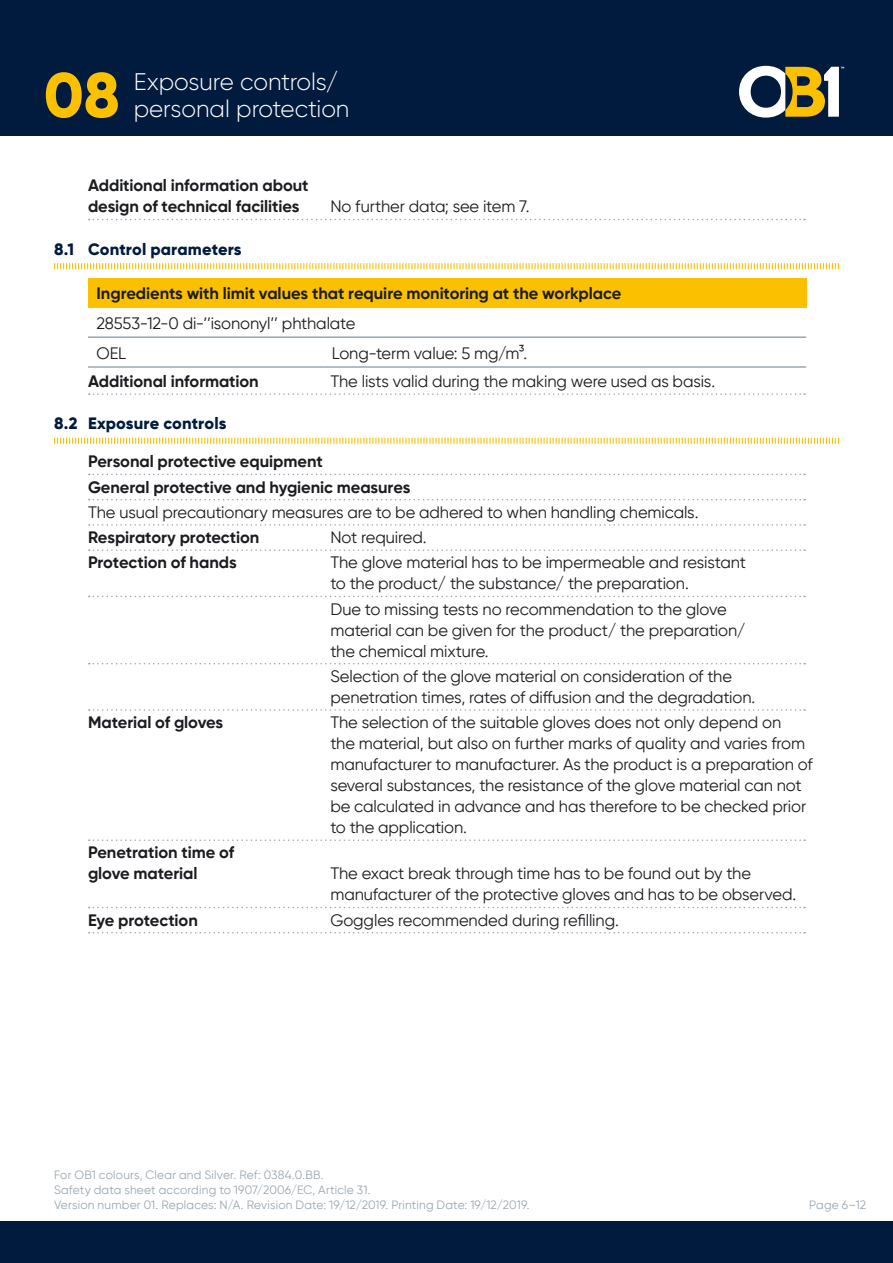
<style>
.page{position:relative;width:893px;height:1263px;background:#fff}
.page>*{position:absolute;margin:0;border:0;box-sizing:border-box;transform-origin:0 0}
.t1{font:800 63px "Gilroy";color:#fbc100}
.Main_Section{font:300 24px/27px "Gilroy";letter-spacing:-.005em;color:#fff}
.Subset{font:16.5px/21px "Gilroy";letter-spacing:-.005em;color:#1b1c20}
.Subset-2{font:700 16.5px/21px "Gilroy";letter-spacing:-.005em;color:#1b1c20}
.Table{font:700 16.5px "Gilroy";letter-spacing:-.005em;color:#1b1c20}
.Table-2{font:16.5px "Gilroy";letter-spacing:-.005em;color:#1b1c20}
.Section{font:800 16.5px "Gilroy";letter-spacing:.005em;color:#001b3e}
.t2{font:12px/15px "Gilroy";letter-spacing:.015em;color:#9aa7b0}
</style>
<div class="page">
<div style="left:0;top:0;width:893px;height:136px;background:#001b3e"></div>
<svg style="left:739px;top:66px;width:105px;height:52px"></svg>
<div style="left:0;top:1222px;width:893px;height:41px;background:#001b3e"></div>
<svg style="left:89px;top:219px;width:716px;height:1px"></svg>
<svg style="left:54px;top:263px;width:785px;height:7px"></svg>
<svg style="left:89px;top:393px;width:716px;height:2px"></svg>
<svg style="left:54px;top:437px;width:785px;height:7px"></svg>
<svg style="left:89px;top:474px;width:716px;height:1px"></svg>
<svg style="left:89px;top:499px;width:716px;height:1px"></svg>
<svg style="left:89px;top:524px;width:716px;height:2px"></svg>
<svg style="left:89px;top:549px;width:716px;height:2px"></svg>
<svg style="left:89px;top:596px;width:716px;height:1px"></svg>
<svg style="left:89px;top:663px;width:716px;height:1px"></svg>
<svg style="left:89px;top:709px;width:716px;height:2px"></svg>
<svg style="left:89px;top:839px;width:716px;height:2px"></svg>
<svg style="left:89px;top:907px;width:716px;height:1px"></svg>
<svg style="left:89px;top:932px;width:716px;height:1px"></svg>
<div style="left:88px;top:278px;width:718px;height:29px;background:#fbc100"></div>
<hr style="left:88px;top:336px;width:235px;height:2px;background:#9aa7b0">
<hr style="left:323px;top:336px;width:483px;height:2px;background:#9aa7b0">
<hr style="left:88px;top:366px;width:235px;height:2px;background:#9aa7b0">
<hr style="left:323px;top:366px;width:483px;height:2px;background:#9aa7b0">
<p class="t1" style="left:44px;top:55px;width:77px">08</p>
<p class="Main_Section" style="left:134px;top:68px;width:217px">Exposure controls/ personal protection</p>
<p class="Subset-2" style="left:88px;top:175px;width:222px">Additional information about design of technical facilities</p>
<p class="Subset" style="left:330px;top:196px;width:201px">No further data; see item 7.</p>
<p class="Section" style="left:54px;top:238px;width:189px">8.1 Control parameters</p>
<p class="Table" style="left:97px;top:283px;width:526px">Ingredients with limit values that require monitoring at the workplace</p>
<p class="Table-2" style="left:97px;top:313px;width:260px">28553-12-0 di-’’isononyl’’ phthalate</p>
<p class="Table-2" style="left:97px;top:343px;width:31px">OEL</p>
<p class="Table-2" style="left:332px;top:343px;width:197px">Long-term value: 5 mg/m3.</p>
<p class="Subset-2" style="left:88px;top:371px;width:172px">Additional information</p>
<p class="Subset" style="left:330px;top:371px;width:386px">The lists valid during the making were used as basis.</p>
<p class="Section" style="left:54px;top:413px;width:174px">8.2 Exposure controls</p>
<p class="Subset-2" style="left:88px;top:451px;width:236px">Personal protective equipment</p>
<p class="Subset-2" style="left:88px;top:476px;width:324px">General protective and hygienic measures</p>
<p class="Subset" style="left:88px;top:501px;width:612px">The usual precautionary measures are to be adhered to when handling chemicals.</p>
<p class="Subset-2" style="left:88px;top:527px;width:173px">Respiratory protection</p>
<p class="Subset" style="left:330px;top:527px;width:98px">Not required.</p>
<p class="Subset-2" style="left:88px;top:552px;width:150px">Protection of hands</p>
<p class="Subset" style="left:330px;top:552px;width:417px">The glove material has to be impermeable and resistant to the product/ the substance/ the preparation.</p>
<p class="Subset" style="left:330px;top:598px;width:417px">Due to missing tests no recommendation to the glove material can be given for the product/ the preparation/ the chemical mixture.</p>
<p class="Subset" style="left:330px;top:665px;width:427px">Selection of the glove material on consideration of the penetration times, rates of diffusion and the degradation.</p>
<p class="Subset-2" style="left:88px;top:712px;width:137px">Material of gloves</p>
<p class="Subset" style="left:330px;top:712px;width:484px">The selection of the suitable gloves does not only depend on<br>the material, but also on further marks of quality and varies from manufacturer to manufacturer. As the product is a preparation of several substances, the resistance of the glove material can not be calculated in advance and has therefore to be checked prior to the application.</p>
<p class="Subset-2" style="left:88px;top:842px;width:148px">Penetration time of glove material</p>
<p class="Subset" style="left:330px;top:863px;width:467px">The exact break through time has to be found out by the manufacturer of the protective gloves and has to be observed.</p>
<p class="Subset-2" style="left:88px;top:909px;width:111px">Eye protection</p>
<p class="Subset" style="left:330px;top:909px;width:290px">Goggles recommended during refilling.</p>
<p class="t2" style="left:54px;top:1167px;width:477px">For OB1 colours, Clear and Silver. Ref: 0384.0.BB.<br>Safety data sheet according to 1907/2006/EC, Article 31.<br>Version number 01. Replaces: N/A. Revision Date: 19/12/2019. Printing Date: 19/12/2019.</p>
<p class="t2" style="left:809px;top:1197px;width:58px">Page 6–12</p>
</div>
